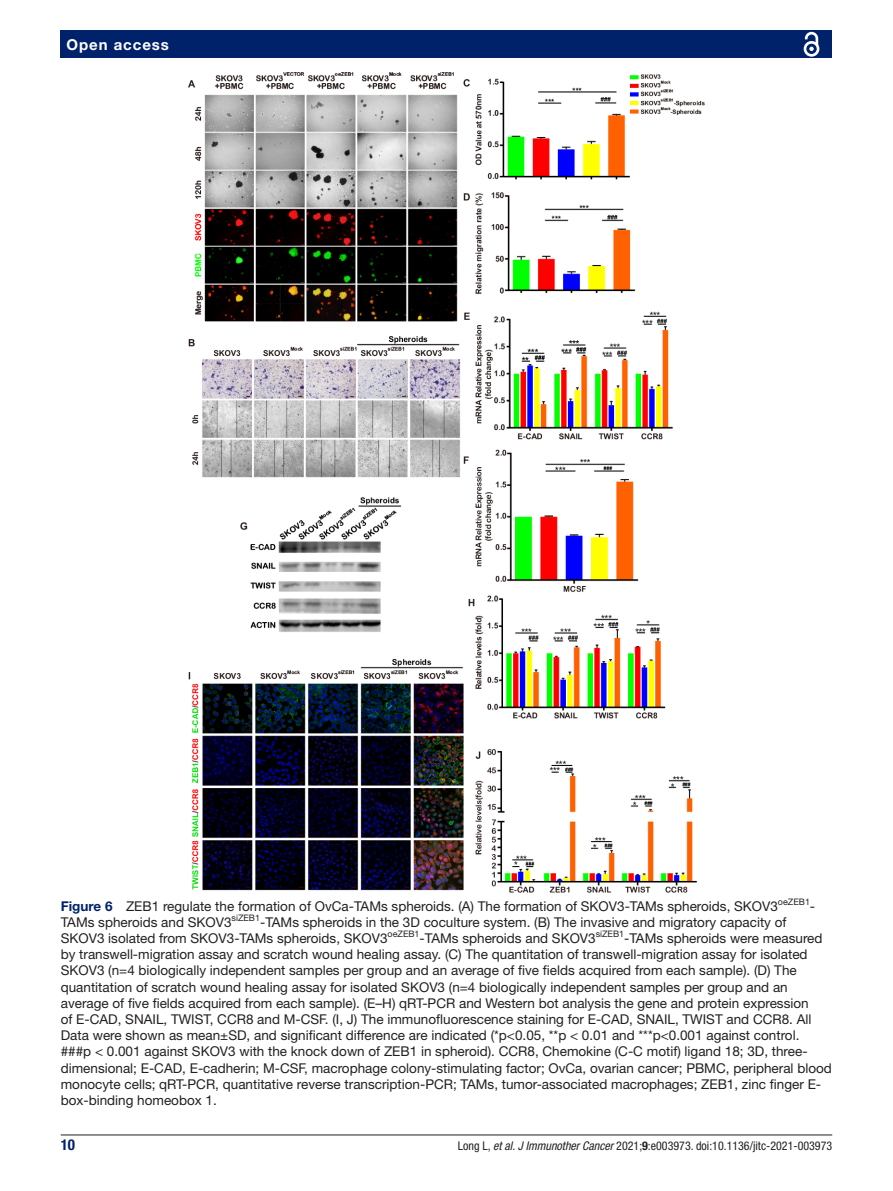
<style>
.page{position:relative;width:893px;height:1191px;background:#fff}
.page>*{position:absolute;margin:0;border:0;box-sizing:border-box;transform-origin:0 0}
.t1{font:700 15px "Helvetica Neue LT Std";letter-spacing:.065em;color:#fff}
.t2{font:700 condensed 15px "Helvetica Neue LT Std";color:#00226b}
.t3{font:13.5px/16.2px "Helvetica Neue LT Std";color:#231f20}
.t4{font:condensed 12px "Helvetica Neue LT Std";color:#231f20}
.t5{font:9px "Helvetica Neue LT Std";color:#231f20}
.s1{font-weight:700;color:#00226b}
.s2{font-style:italic}
.s3{font-weight:700}
</style>
<div class="page">
<hr style="left:61px;top:1134px;width:771px;height:1px;background:#231f20">
<div style="left:61px;top:31px;width:771px;height:27px;background:#00226b"></div>
<svg style="left:803px;top:31px;width:17px;height:26px"></svg>
<img style="left:188px;top:73px;width:517px;height:820px">
<p class="t1" style="left:66px;top:35px;width:104px">Open access</p>
<p class="t3" style="left:61px;top:897px;width:719px"><span class="s1">Figure 6</span> ZEB1 regulate the formation of OvCa-TAMs spheroids. (A) The formation of SKOV3-TAMs spheroids, SKOV3</p>
<p class="t5" style="left:778px;top:896px;width:33px">oeZEB1</p>
<p class="t3" style="left:810px;top:897px;width:7px">-</p>
<p class="t3" style="left:61px;top:913px;width:172px">TAMs spheroids and SKOV3</p>
<p class="t5" style="left:232px;top:912px;width:30px">siZEB1</p>
<p class="t3" style="left:61px;top:913px;width:773px;text-indent:199px">-TAMs spheroids in the 3D coculture system. (B) The invasive and migratory capacity of SKOV3 isolated from SKOV3-TAMs spheroids, SKOV3<sup>oeZEB1</sup>-TAMs spheroids and SKOV3<sup>siZEB1</sup>-TAMs spheroids were measured by transwell-migration assay and scratch wound healing assay. (C) The quantitation of transwell-migration assay for isolated SKOV3 (n=4 biologically independent samples per group and an average of five fields acquired from each sample). (D) The quantitation of scratch wound healing assay for isolated SKOV3 (n=4 biologically independent samples per group and an average of five fields acquired from each sample). (E–H) qRT-PCR and Western bot analysis the gene and protein expression<br>of E-CAD, SNAIL, TWIST, CCR8 and M-CSF. (I, J) The immunofluorescence staining for E-CAD, SNAIL, TWIST and CCR8. All Data were shown as mean±SD, and significant difference are indicated (*p&lt;0.05, **p &lt; 0.01 and ***p&lt;0.001 against control. ###p &lt; 0.001 against SKOV3 with the knock down of ZEB1 in spheroid). CCR8, Chemokine (C-C motif) ligand 18; 3D, three&shy;dimensional; E-CAD, E-cadherin; M-CSF, macrophage colony-stimulating factor; OvCa, ovarian cancer; PBMC, peripheral blood monocyte cells; qRT-PCR, quantitative reverse transcription-PCR; TAMs, tumor-associated macrophages; ZEB1, zinc finger E&shy;box-binding homeobox 1.</p>
<p class="t2" style="left:61px;top:1135px;width:16px">10</p>
<p class="t4" style="left:458px;top:1138px;width:376px">Long L, <span class="s2">et al</span>. <span class="s2">J Immunother Cancer</span> 2021;<span class="s3">9</span>:e003973. doi:10.1136/jitc-2021-003973</p>
</div>
